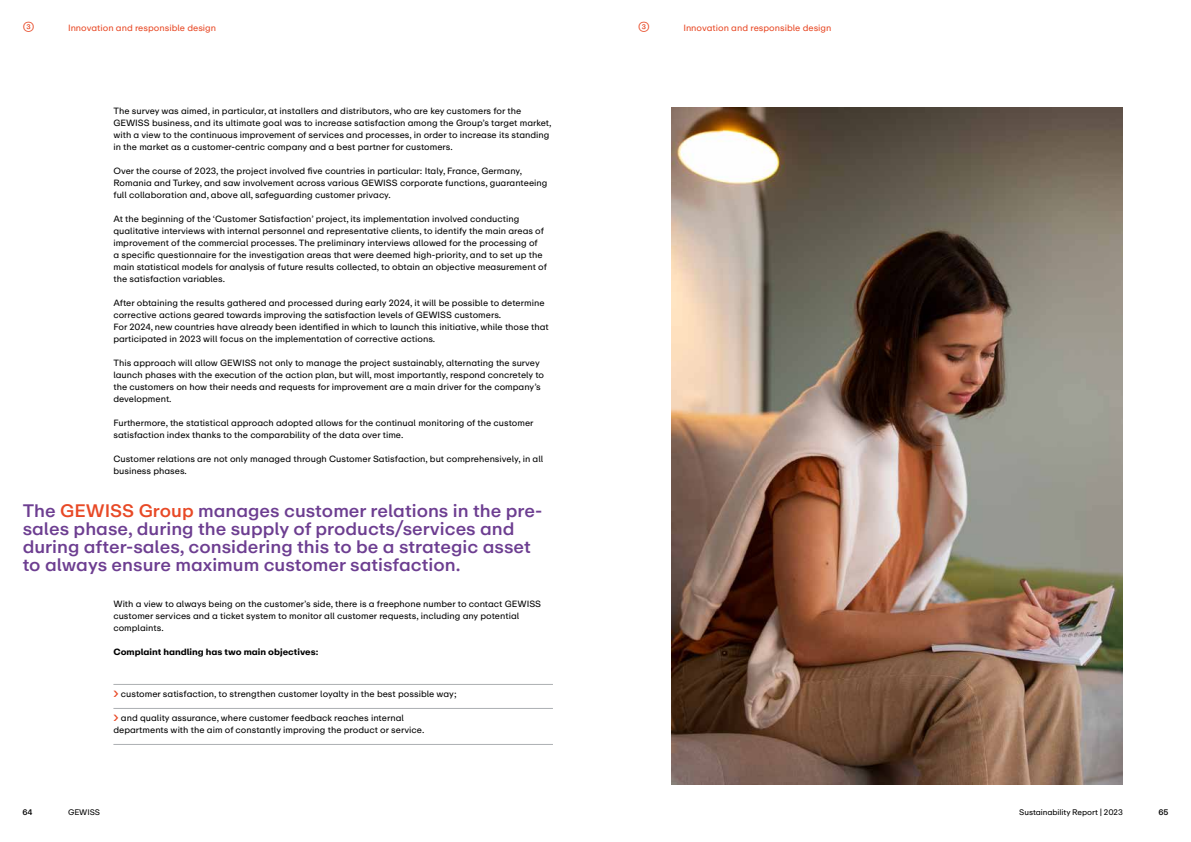
<style>
.page{position:relative;width:1191px;height:842px;background:#fff}
.page>*{position:absolute;margin:0;border:0;box-sizing:border-box;transform-origin:0 0}
.t1{font:500 18px/18px "ABC Repro";color:#6d3e91}
.t2{font:12px "ABC Repro";color:#e84926}
.t3{font:9px/12px "ABC Repro";color:#000}
.t4{font:9px "ABC Repro";color:#e84926}
.t5{font:700 9px "ABC Repro";color:#000}
.t6{font:8px "ABC Repro";letter-spacing:-.01em;color:#000}
.t7{font:500 8px "ABC Repro";color:#000}
.s1{color:#e84926}
</style>
<div class="page">
<img style="left:671px;top:108px;width:451px;height:676px">
<hr style="left:113px;top:684px;width:440px;height:1px;background:#acafb2">
<hr style="left:113px;top:708px;width:440px;height:1px;background:#acafb2">
<hr style="left:113px;top:744px;width:440px;height:1px;background:#acafb2">
<h2 class="t2" style="left:23px;top:19px;width:13px">3</h2>
<p class="t4" style="left:68px;top:22px;width:150px">Innovation and responsible design</p>
<h2 class="t2" style="left:638px;top:19px;width:13px">3</h2>
<p class="t4" style="left:683px;top:22px;width:150px">Innovation and responsible design</p>
<p class="t3" style="left:113px;top:105px;width:439px">The survey was aimed, in particular, at installers and distributors, who are key customers for the GEWISS business, and its ultimate goal was to increase satisfaction among the Group’s target market, with a view to the continuous improvement of services and processes, in order to increase its standing in the market as a customer-centric company and a best partner for customers.</p>
<p class="t3" style="left:113px;top:165px;width:435px">Over the course of 2023, the project involved five countries in particular: Italy, France, Germany,<br>Romania and Turkey, and saw involvement across various GEWISS corporate functions, guaranteeing full collaboration and, above all, safeguarding customer privacy.</p>
<p class="t3" style="left:113px;top:213px;width:435px">At the beginning of the ‘Customer Satisfaction’ project, its implementation involved conducting qualitative interviews with internal personnel and representative clients, to identify the main areas of improvement of the commercial processes. The preliminary interviews allowed for the processing of<br>a specific questionnaire for the investigation areas that were deemed high-priority, and to set up the main statistical models for analysis of future results collected, to obtain an objective measurement of the satisfaction variables.</p>
<p class="t3" style="left:113px;top:297px;width:437px">After obtaining the results gathered and processed during early 2024, it will be possible to determine corrective actions geared towards improving the satisfaction levels of GEWISS customers.<br>For 2024, new countries have already been identified in which to launch this initiative, while those that participated in 2023 will focus on the implementation of corrective actions.</p>
<p class="t3" style="left:113px;top:357px;width:432px">This approach will allow GEWISS not only to manage the project sustainably, alternating the survey launch phases with the execution of the action plan, but will, most importantly, respond concretely to the customers on how their needs and requests for improvement are a main driver for the company’s development.</p>
<p class="t3" style="left:113px;top:417px;width:422px">Furthermore, the statistical approach adopted allows for the continual monitoring of the customer satisfaction index thanks to the comparability of the data over time.</p>
<p class="t3" style="left:113px;top:453px;width:431px">Customer relations are not only managed through Customer Satisfaction, but comprehensively, in all business phases.</p>
<h1 class="t1" style="left:23px;top:502px;width:521px">The <span class="s1">GEWISS Group</span> manages customer relations in the pre&shy;sales phase, during the supply of products/services and during after-sales, considering this to be a strategic asset to always ensure maximum customer satisfaction.</h1>
<p class="t3" style="left:113px;top:598px;width:429px">With a view to always being on the customer’s side, there is a freephone number to contact GEWISS customer services and a ticket system to monitor all customer requests, including any potential complaints.</p>
<p class="t5" style="left:113px;top:646px;width:206px">Complaint handling has two main objectives:</p>
<p class="t3" style="left:121px;top:688px;width:337px">customer satisfaction, to strengthen customer loyalty in the best possible way;</p>
<p class="t3" style="left:113px;top:712px;width:312px;text-indent:7px">and quality assurance, where customer feedback reaches internal departments with the aim of constantly improving the product or service.</p>
<p class="t7" style="left:22px;top:807px;width:12px">64</p>
<p class="t6" style="left:68px;top:807px;width:34px">GEWISS</p>
<p class="t6" style="left:1019px;top:807px;width:105px">Sustainability Report | 2023</p>
<p class="t7" style="left:1158px;top:807px;width:12px">65</p>
</div>
